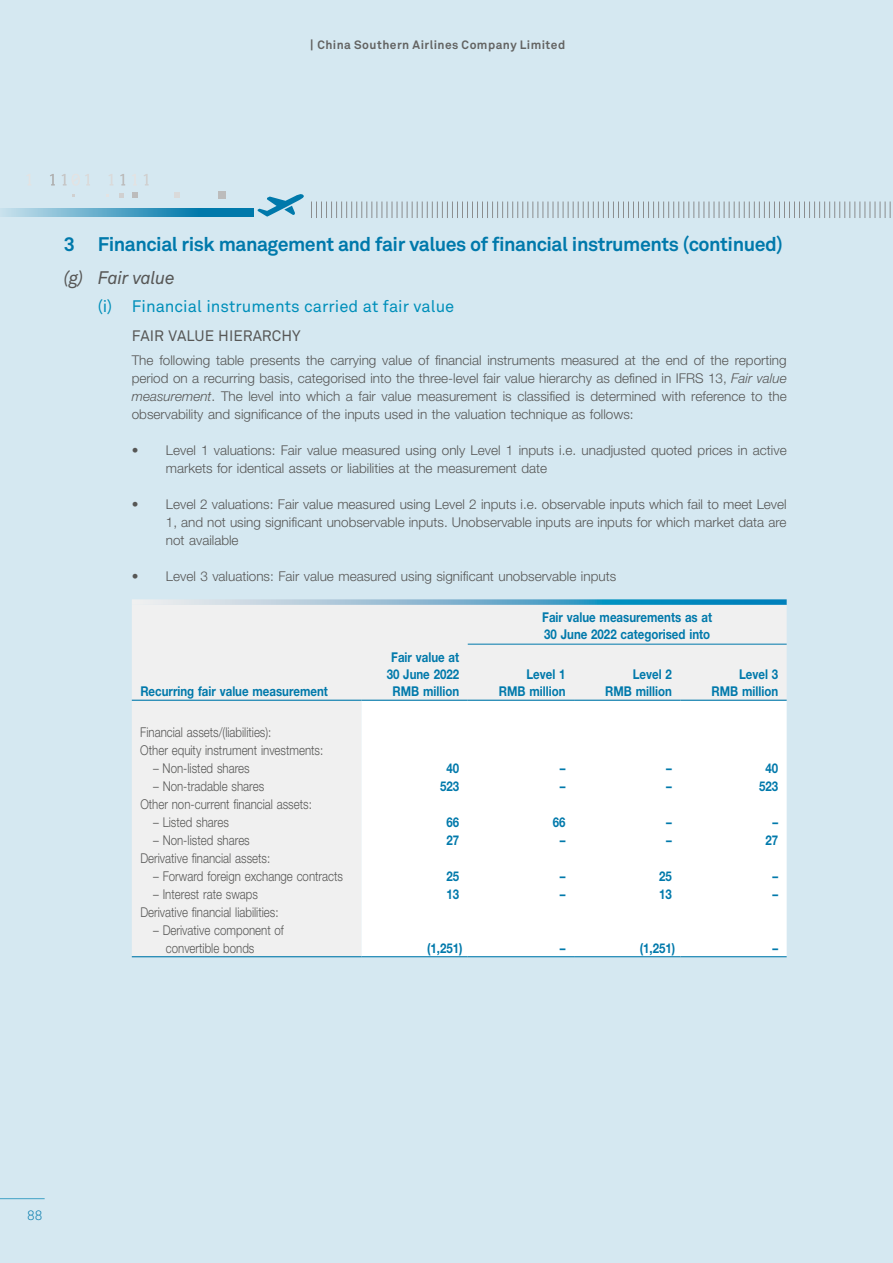
<style>
.page{position:relative;width:893px;height:1263px;background:#d5e8f1}
.page>*{position:absolute;margin:0;border:0;box-sizing:border-box;transform-origin:0 0}
.t1{font:700 19.5px "Akkurat Pro";letter-spacing:-.025em;color:#0079ab}
.t2{font:italic 18px "Akkurat Pro";letter-spacing:-.025em;color:#575756}
.t3{font:16.5px "Akkurat Pro";color:#008fba}
.t4{font:15px "Akkurat Pro";color:#575756}
.t5{font:300 13.5px/18px "Helvetica Neue LT Std";color:#575756;text-align:justify}
.t6{font:300 13.5px/18px "Helvetica Neue LT Std";color:#575756;scale:.85 1}
.t7{font:700 13.5px/17.2px "Helvetica Neue LT Std";color:#0079ab;scale:.85 1}
.t8{font:13.5px "Akkurat Light Pro";color:#0079ab}
.t9{font:700 12px "Akkurat Pro";letter-spacing:.04em;color:#636362}
.s1{font-family:"M Hei HK";font-weight:800}
.s2{font-style:italic}
</style>
<div class="page">
<hr style="left:0;top:1198px;width:45px;height:1px;background:#51a9ca">
<svg style="left:0;top:208px;width:253px;height:8px"></svg>
<svg style="left:257px;top:194px;width:47px;height:23px"></svg>
<svg style="left:311px;top:201px;width:580px;height:17px"></svg>
<svg style="left:119px;top:193px;width:5px;height:5px"></svg>
<svg style="left:174px;top:192px;width:5px;height:6px"></svg>
<svg style="left:132px;top:192px;width:6px;height:6px"></svg>
<div style="left:218px;top:192px;width:7px;height:7px;background:#bcbcbc"></div>
<svg style="left:27px;top:174px;width:4px;height:11px"></svg>
<svg style="left:120px;top:174px;width:5px;height:12px"></svg>
<svg style="left:50px;top:174px;width:5px;height:12px"></svg>
<svg style="left:132px;top:174px;width:5px;height:11px"></svg>
<svg style="left:144px;top:174px;width:5px;height:12px"></svg>
<svg style="left:62px;top:174px;width:28px;height:12px"></svg>
<svg style="left:109px;top:174px;width:4px;height:12px"></svg>
<svg style="left:132px;top:599px;width:655px;height:6px"></svg>
<div style="left:132px;top:605px;width:655px;height:351px;background:#f0f0f0"></div>
<div style="left:361px;top:701px;width:426px;height:255px;background:#fff"></div>
<hr style="left:468px;top:644px;width:319px;height:1px;background:#0079ab">
<hr style="left:132px;top:700px;width:229px;height:1px;background:#0079ab">
<hr style="left:361px;top:700px;width:107px;height:1px;background:#0079ab">
<hr style="left:468px;top:700px;width:106px;height:1px;background:#0079ab">
<hr style="left:574px;top:700px;width:106px;height:1px;background:#0079ab">
<hr style="left:680px;top:700px;width:107px;height:1px;background:#0079ab">
<hr style="left:132px;top:956px;width:229px;height:1px;background:#0079ab">
<hr style="left:361px;top:956px;width:107px;height:1px;background:#0079ab">
<hr style="left:468px;top:956px;width:106px;height:1px;background:#0079ab">
<hr style="left:574px;top:956px;width:106px;height:1px;background:#0079ab">
<hr style="left:680px;top:956px;width:107px;height:1px;background:#0079ab">
<p class="t9" style="left:310px;top:38px;width:257px"><span class="s1">|</span> China Southern Airlines Company Limited</p>
<h1 class="t1" style="left:64px;top:232px;width:720px">3 Financial risk management and fair values of financial instruments (continued)</h1>
<h2 class="t2" style="left:64px;top:267px;width:113px">(g) Fair value</h2>
<p class="t3" style="left:98px;top:297px;width:358px">(i) Financial instruments carried at fair value</p>
<p class="t4" style="left:132px;top:327px;width:170px">FAIR VALUE HIERARCHY</p>
<p class="t5" style="left:132px;top:351px;width:656px">The following table presents the carrying value of financial instruments measured at the end of the reporting period on a recurring basis, categorised into the three-level fair value hierarchy as defined in IFRS 13, <span class="s2">Fair value measurement</span>. The level into which a fair value measurement is classified is determined with reference to the observability and significance of the inputs used in the valuation technique as follows:</p>
<p class="t5" style="left:166px;top:441px;width:622px;text-indent:-34px">• Level 1 valuations: Fair value measured using only Level 1 inputs i.e. unadjusted quoted prices in active markets for identical assets or liabilities at the measurement date</p>
<p class="t5" style="left:166px;top:495px;width:622px;text-indent:-34px">• Level 2 valuations: Fair value measured using Level 2 inputs i.e. observable inputs which fail to meet Level 1, and not using significant unobservable inputs. Unobservable inputs are inputs for which market data are not available</p>
<p class="t5" style="left:132px;top:567px;width:486px">• Level 3 valuations: Fair value measured using significant unobservable inputs</p>
<p class="t7" style="left:542px;top:608px;width:202px">Fair value measurements as at<br>30 June 2022 categorised into</p>
<p class="t7" style="left:387px;top:648px;width:87px;text-align:center">Fair value at<br>30 June 2022</p>
<p class="t7" style="left:526px;top:665px;width:48px">Level 1</p>
<p class="t7" style="left:633px;top:665px;width:48px">Level 2</p>
<p class="t7" style="left:739px;top:665px;width:48px">Level 3</p>
<p class="t7" style="left:140px;top:682px;width:222px">Recurring fair value measurement</p>
<p class="t7" style="left:393px;top:682px;width:80px">RMB million</p>
<p class="t7" style="left:499px;top:682px;width:80px">RMB million</p>
<p class="t7" style="left:605px;top:682px;width:80px">RMB million</p>
<p class="t7" style="left:711px;top:682px;width:80px">RMB million</p>
<p class="t6" style="left:140px;top:723px;width:217px">Financial assets/(liabilities):<br>Other equity instrument investments:</p>
<p class="t6" style="left:153px;top:759px;width:115px">– Non-listed shares</p>
<p class="t7" style="left:446px;top:759px;width:17px">40</p>
<p class="t7" style="left:560px;top:759px;width:8px">–</p>
<p class="t7" style="left:666px;top:759px;width:8px">–</p>
<p class="t7" style="left:765px;top:759px;width:17px">40</p>
<p class="t6" style="left:153px;top:777px;width:132px">– Non-tradable shares</p>
<p class="t7" style="left:440px;top:777px;width:24px">523</p>
<p class="t7" style="left:560px;top:777px;width:8px">–</p>
<p class="t7" style="left:666px;top:777px;width:8px">–</p>
<p class="t7" style="left:759px;top:777px;width:24px">523</p>
<p class="t6" style="left:140px;top:795px;width:203px">Other non-current financial assets:</p>
<p class="t6" style="left:153px;top:813px;width:91px">– Listed shares</p>
<p class="t7" style="left:446px;top:813px;width:17px">66</p>
<p class="t7" style="left:553px;top:813px;width:17px">66</p>
<p class="t7" style="left:666px;top:813px;width:8px">–</p>
<p class="t7" style="left:772px;top:813px;width:8px">–</p>
<p class="t6" style="left:153px;top:831px;width:115px">– Non-listed shares</p>
<p class="t7" style="left:447px;top:831px;width:17px">27</p>
<p class="t7" style="left:560px;top:831px;width:8px">–</p>
<p class="t7" style="left:666px;top:831px;width:8px">–</p>
<p class="t7" style="left:765px;top:831px;width:17px">27</p>
<p class="t6" style="left:140px;top:849px;width:154px">Derivative financial assets:</p>
<p class="t6" style="left:153px;top:867px;width:225px">– Forward foreign exchange contracts</p>
<p class="t7" style="left:447px;top:867px;width:17px">25</p>
<p class="t7" style="left:560px;top:867px;width:8px">–</p>
<p class="t7" style="left:659px;top:867px;width:17px">25</p>
<p class="t7" style="left:772px;top:867px;width:8px">–</p>
<p class="t6" style="left:153px;top:885px;width:125px">– Interest rate swaps</p>
<p class="t7" style="left:447px;top:885px;width:17px">13</p>
<p class="t7" style="left:560px;top:885px;width:8px">–</p>
<p class="t7" style="left:659px;top:885px;width:17px">13</p>
<p class="t7" style="left:772px;top:885px;width:8px">–</p>
<p class="t6" style="left:140px;top:903px;width:164px">Derivative financial liabilities:</p>
<p class="t6" style="left:166px;top:921px;width:140px;text-indent:-13px">– Derivative component of convertible bonds</p>
<p class="t7" style="left:427px;top:939px;width:43px">(1,251)</p>
<p class="t7" style="left:560px;top:939px;width:8px">–</p>
<p class="t7" style="left:640px;top:939px;width:43px">(1,251)</p>
<p class="t7" style="left:772px;top:939px;width:8px">–</p>
<p class="t8" style="left:27px;top:1207px;width:17px">88</p>
</div>
